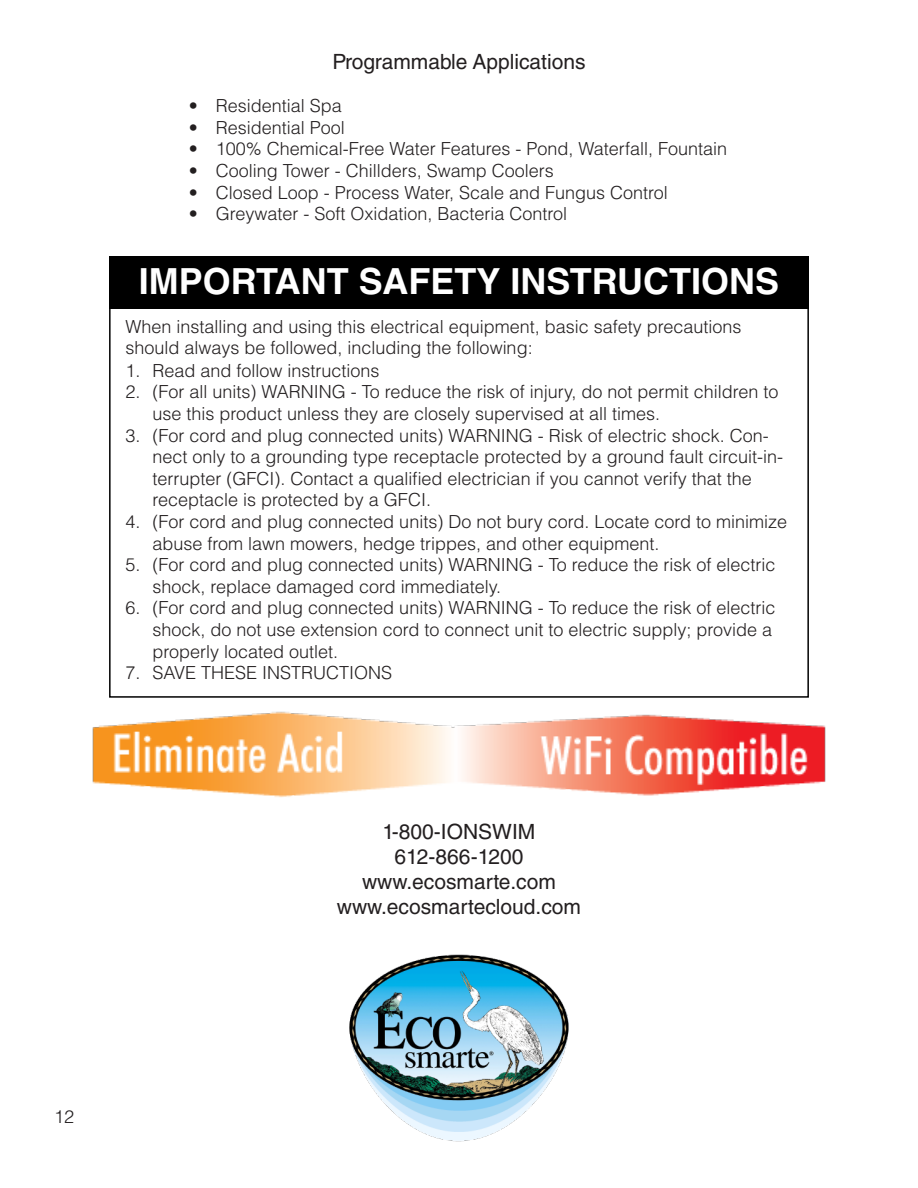
<style>
.page{position:relative;width:918px;height:1188px;background:#fff}
.page>*{position:absolute;margin:0;border:0;box-sizing:border-box;transform-origin:0 0}
.t1{font:700 36px "Helvetica LT Std";color:#fff}
.t2{font:21px "Helvetica LT Std";color:#231f20}
.t3{font:300 18px/21.6px "Helvetica LT Std";color:#231f20}
</style>
<div class="page">
<div style="left:109px;top:256px;width:700px;height:53px;background:#000"></div>
<img style="left:92px;top:711px;width:734px;height:87px">
<img style="left:349px;top:954px;width:220px;height:188px">
<p class="t2" style="left:332px;top:50px;width:255px">Programmable Applications</p>
<p class="t3" style="left:189px;top:95px;width:155px">• Residential Spa</p>
<p class="t3" style="left:189px;top:117px;width:158px">• Residential Pool</p>
<p class="t3" style="left:189px;top:138px;width:540px">• 100% Chemical-Free Water Features - Pond, Waterfall, Fountain</p>
<p class="t3" style="left:189px;top:160px;width:367px">• Cooling Tower - Chillders, Swamp Coolers</p>
<p class="t3" style="left:189px;top:181px;width:481px">• Closed Loop - Process Water, Scale and Fungus Control</p>
<p class="t3" style="left:189px;top:203px;width:380px">• Greywater - Soft Oxidation, Bacteria Control</p>
<p class="t1" style="left:139px;top:260px;width:642px">IMPORTANT SAFETY INSTRUCTIONS</p>
<p class="t3" style="left:126px;top:315px;width:617px">When installing and using this electrical equipment, basic safety precautions should always be followed, including the following:</p>
<p class="t3" style="left:126px;top:360px;width:256px">1. Read and follow instructions</p>
<p class="t3" style="left:153px;top:381px;width:627px;text-indent:-27px">2. (For all units) WARNING - To reduce the risk of injury, do not permit children to use this product unless they are closely supervised at all times.</p>
<p class="t3" style="left:153px;top:424px;width:632px;text-indent:-27px">3. (For cord and plug connected units) WARNING - Risk of electric shock. Con&shy;nect only to a grounding type receptacle protected by a ground fault circuit-in&shy;terrupter (GFCI). Contact a qualified electrician if you cannot verify that the receptacle is protected by a GFCI.</p>
<p class="t3" style="left:153px;top:511px;width:636px;text-indent:-27px">4. (For cord and plug connected units) Do not bury cord. Locate cord to minimize abuse from lawn mowers, hedge trippes, and other equipment.</p>
<p class="t3" style="left:153px;top:554px;width:624px;text-indent:-27px">5. (For cord and plug connected units) WARNING - To reduce the risk of electric shock, replace damaged cord immediately.</p>
<p class="t3" style="left:153px;top:597px;width:624px;text-indent:-27px">6. (For cord and plug connected units) WARNING - To reduce the risk of electric shock, do not use extension cord to connect unit to electric supply; provide a properly located outlet.</p>
<p class="t3" style="left:126px;top:662px;width:268px">7. SAVE THESE INSTRUCTIONS</p>
<p class="t2" style="left:383px;top:819px;width:154px">1-800-IONSWIM</p>
<p class="t2" style="left:394px;top:845px;width:131px">612-866-1200</p>
<p class="t2" style="left:362px;top:870px;width:195px">www.ecosmarte.com</p>
<p class="t2" style="left:337px;top:895px;width:246px">www.ecosmartecloud.com</p>
<p class="t3" style="left:54px;top:1105px;width:22px">12</p>
</div>
